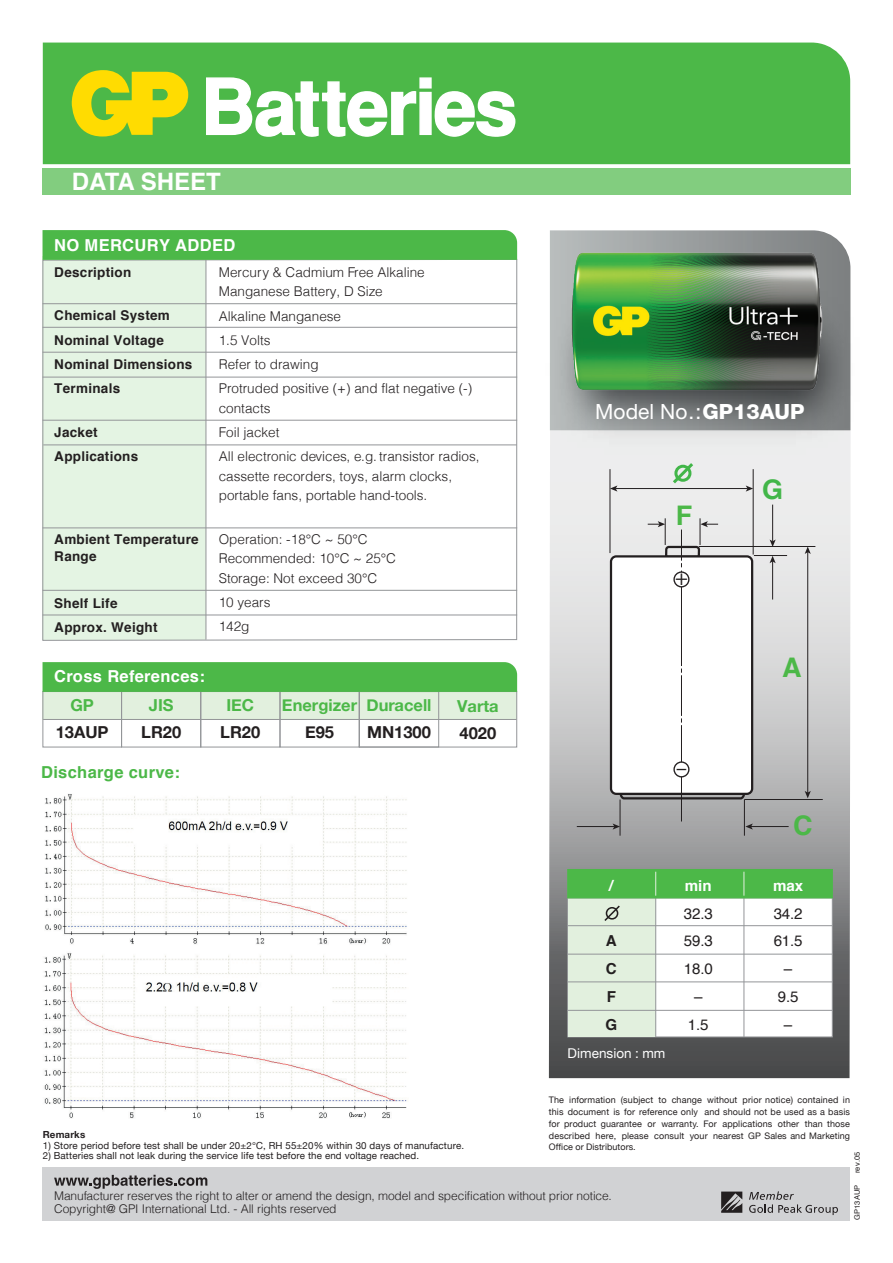
<style>
.page{position:relative;width:893px;height:1263px;background:#fff}
.page>*{position:absolute;margin:0;border:0;box-sizing:border-box;transform-origin:0 0}
.t1{font:700 27px "Helvetica";color:#4cb848}
.t2{font:700 27px "Helvetica";color:#42b649}
.t3{font:700 24px "Helvetica";color:#fff}
.t4{font:21.6px "Myriad Pro";color:#231f20}
.t5{font:21px "Helvetica Neue LT Std";letter-spacing:.005em;color:#fff}
.t6{font:700 16.5px "Helvetica";letter-spacing:.02em;color:#fff}
.t7{font:700 16.5px "Helvetica Neue";color:#4cb848}
.t8{font:700 16.5px "Helvetica Neue";color:#231f20}
.t9{font:700 16.5px "Helvetica";letter-spacing:.02em;color:#4cb848}
.t10{font:15.15px/27.8px "Helvetica";letter-spacing:-.01em;color:#231f20;text-align:center}
.t11{font:700 15.15px "Helvetica";letter-spacing:-.01em;color:#fff}
.t12{font:700 15.15px/27.8px "Helvetica";color:#231f20;text-align:justify}
.t13{font:300 13.5px/19.5px "Helvetica";color:#231f20}
.t14{font:700 13.5px/24.3px "Helvetica";letter-spacing:.02em;color:#231f20}
.t15{font:13.5px "Helvetica Neue";letter-spacing:.005em;color:#fff}
.t16{font:300 12px/12.8px "Helvetica";letter-spacing:-.005em;color:#231f20}
.t17{font:9.75px "Helvetica Neue";letter-spacing:.015em;color:#231f20}
.t18{font:700 9.75px "Helvetica Neue";letter-spacing:.015em;color:#231f20}
.t19{font:9px/11.7px "Helvetica Neue";letter-spacing:.01em;color:#231f20;text-align:justify}
.t20{font:7.5px "Helvetica";letter-spacing:.02em;color:#231f20}
.s1{font-weight:800}
</style>
<div class="page">
<svg style="left:549px;top:461px;width:302px;height:617px;background:#b7b8b8"></svg>
<div style="left:43px;top:1166px;width:807px;height:54px;background:#d1d2d4"></div>
<svg style="left:721px;top:1191px;width:21px;height:22px"></svg>
<svg style="left:749px;top:1191px;width:89px;height:24px"></svg>
<svg style="left:54px;top:1175px;width:153px;height:14px"></svg>
<svg style="left:42px;top:259px;width:475px;height:382px"></svg>
<div style="left:43px;top:230px;width:474px;height:30px;background:#4cb848"></div>
<hr style="left:43px;top:527px;width:474px;height:1px;background:#939598">
<div style="left:43px;top:43px;width:807px;height:121px;background:#4cb848"></div>
<svg style="left:205px;top:77px;width:311px;height:61px"></svg>
<svg style="left:72px;top:70px;width:116px;height:67px;background:#c3cf18"></svg>
<div style="left:43px;top:168px;width:808px;height:27px;background:#82cd7f"></div>
<div style="left:43px;top:691px;width:474px;height:28px;background:#e2f0de"></div>
<div style="left:43px;top:691px;width:79px;height:56px;border:1px solid #939598"></div>
<div style="left:121px;top:691px;width:80px;height:56px;border:1px solid #939598"></div>
<div style="left:200px;top:691px;width:80px;height:56px;border:1px solid #939598"></div>
<div style="left:280px;top:691px;width:80px;height:56px;border:1px solid #939598"></div>
<div style="left:359px;top:691px;width:80px;height:56px;border:1px solid #939598"></div>
<div style="left:359px;top:691px;width:158px;height:56px;border:1px solid #939598"></div>
<div style="left:43px;top:662px;width:474px;height:30px;background:#4cb848"></div>
<hr style="left:43px;top:719px;width:474px;height:1px;background:#939598">
<div style="left:567px;top:869px;width:266px;height:168px;background:#fff;border:1px solid #939598"></div>
<div style="left:568px;top:869px;width:88px;height:168px;background:#e2f0de"></div>
<hr style="left:655px;top:869px;width:1px;height:168px;background:#939598">
<hr style="left:743px;top:869px;width:1px;height:168px;background:#939598">
<hr style="left:567px;top:1010px;width:265px;height:1px;background:#939598">
<hr style="left:567px;top:925px;width:265px;height:1px;background:#939598">
<hr style="left:567px;top:954px;width:265px;height:1px;background:#939598">
<hr style="left:567px;top:981px;width:265px;height:1px;background:#939598">
<div style="left:567px;top:869px;width:266px;height:29px;background:#4cb848"></div>
<svg style="left:655px;top:872px;width:1px;height:24px"></svg>
<svg style="left:744px;top:872px;width:1px;height:24px"></svg>
<svg style="left:604px;top:905px;width:16px;height:16px"></svg>
<div style="left:550px;top:278px;width:301px;height:183px;background:#eceded"></div>
<img style="left:550px;top:230px;width:298px;height:207px">
<div style="left:610px;top:555px;width:143px;height:240px;border:2px solid #231f20;border-radius:5px"></div>
<hr style="left:807px;top:552px;width:1px;height:241px;background:#231f20">
<svg style="left:805px;top:547px;width:6px;height:7px"></svg>
<svg style="left:805px;top:791px;width:6px;height:7px"></svg>
<hr style="left:772px;top:505px;width:1px;height:37px;background:#231f20">
<svg style="left:770px;top:539px;width:6px;height:7px"></svg>
<hr style="left:772px;top:561px;width:1px;height:38px;background:#231f20">
<svg style="left:770px;top:556px;width:6px;height:7px"></svg>
<hr style="left:699px;top:546px;width:116px;height:1px;background:#231f20">
<hr style="left:615px;top:488px;width:133px;height:1px;background:#231f20">
<svg style="left:611px;top:485px;width:6px;height:7px"></svg>
<svg style="left:746px;top:485px;width:7px;height:7px"></svg>
<hr style="left:620px;top:799px;width:1px;height:37px;background:#231f20">
<hr style="left:744px;top:799px;width:1px;height:37px;background:#231f20">
<hr style="left:754px;top:555px;width:33px;height:1px;background:#231f20">
<hr style="left:744px;top:799px;width:79px;height:1px;background:#231f20">
<hr style="left:610px;top:469px;width:1px;height:84px;background:#231f20">
<hr style="left:753px;top:469px;width:1px;height:86px;background:#231f20">
<svg style="left:670px;top:460px;width:26px;height:27px"></svg>
<hr style="left:751px;top:826px;width:38px;height:1px;background:#231f20">
<hr style="left:577px;top:826px;width:38px;height:1px;background:#231f20">
<svg style="left:613px;top:518px;width:140px;height:311px"></svg>
<svg style="left:674px;top:572px;width:15px;height:15px"></svg>
<div style="left:673px;top:571px;width:16px;height:16px;border:1px solid #231f20;border-radius:50%"></div>
<svg style="left:674px;top:762px;width:15px;height:15px"></svg>
<div style="left:673px;top:761px;width:16px;height:16px;border:1px solid #231f20;border-radius:50%"></div>
<img style="left:45px;top:794px;width:362px;height:150px">
<img style="left:44px;top:953px;width:364px;height:166px">
<h2 class="t3" style="left:72px;top:163px;width:150px">DATA SHEET</h2>
<p class="t6" style="left:54px;top:232px;width:182px">NO MERCURY ADDED</p>
<p class="t14" style="left:54px;top:260px;width:78px">Description</p>
<p class="t14" style="left:54px;top:304px;width:140px">Chemical System<br>Nominal Voltage<br>Nominal Dimensions<br>Terminals</p>
<p class="t14" style="left:54px;top:420px;width:85px">Jacket<br>Applications</p>
<p class="t14" style="left:54px;top:531px;width:146px;line-height:16.5px">Ambient Temperature<br>Range</p>
<p class="t14" style="left:54px;top:591px;width:105px">Shelf Life<br>Approx. Weight</p>
<p class="t6" style="left:54px;top:663px;width:152px">Cross References:</p>
<p class="t7" style="left:70px;top:692px;width:25px">GP</p>
<p class="t8" style="left:56px;top:719px;width:54px">13AUP</p>
<p class="t7" style="left:149px;top:692px;width:26px">JIS</p>
<p class="t8" style="left:141px;top:719px;width:42px">LR20</p>
<p class="t9" style="left:41px;top:758px;width:140px">Discharge curve:</p>
<p class="t13" style="left:219px;top:261px;width:207px">Mercury &amp; Cadmium Free Alkaline<br>Manganese Battery, D Size</p>
<p class="t13" style="left:219px;top:303px;width:255px;line-height:24.3px">Alkaline Manganese<br>1.5 Volts<br>Refer to drawing<br>Protruded positive (+) and flat negative (-)</p>
<p class="t13" style="left:219px;top:395px;width:262px;line-height:24.2px">contacts<br>Foil jacket<br>All electronic devices, e.g. transistor radios,</p>
<p class="t13" style="left:219px;top:465px;width:235px">cassette recorders, toys, alarm clocks, portable fans, portable hand-tools.</p>
<p class="t13" style="left:219px;top:528px;width:179px">Operation: -18℃ ~ 50℃<br>Recommended: 10℃ ~ 25℃<br>Storage: Not exceed 30℃</p>
<p class="t13" style="left:219px;top:589px;width:53px;line-height:24.3px">10 years<br>142g</p>
<p class="t7" style="left:226px;top:692px;width:29px">IEC</p>
<p class="t8" style="left:220px;top:719px;width:42px">LR20</p>
<p class="t7" style="left:282px;top:692px;width:77px">Energizer</p>
<p class="t8" style="left:305px;top:719px;width:31px">E95</p>
<p class="t7" style="left:367px;top:692px;width:67px">Duracell</p>
<p class="t8" style="left:367px;top:719px;width:65px">MN1300</p>
<p class="t7" style="left:457px;top:693px;width:43px">Varta</p>
<p class="t8" style="left:460px;top:720px;width:38px">4020</p>
<p class="t18" style="left:43px;top:1127px;width:44px">Remarks</p>
<p class="t17" style="left:43px;top:1138px;width:423px">1) Store period before test shall be under 20±2℃, RH 55±20% within 30 days of manufacture.</p>
<p class="t17" style="left:43px;top:1148px;width:378px">2) Batteries shall not leak during the service life test before the end voltage reached.</p>
<h3 class="t5" style="left:595px;top:399px;width:211px">Model No.:<span class="s1">GP13AUP</span></h3>
<h1 class="t1" style="left:676px;top:493px;width:18px">F</h1>
<h3 class="t4" style="left:675px;top:565px;width:14px">+</h3>
<h3 class="t4" style="left:676px;top:755px;width:12px">–</h3>
<p class="t11" style="left:609px;top:873px;width:6px">/</p>
<p class="t12" style="left:605px;top:927px;width:13px">A C F G</p>
<p class="t15" style="left:567px;top:1043px;width:99px">Dimension : mm</p>
<p class="t11" style="left:685px;top:873px;width:28px">min</p>
<p class="t10" style="left:684px;top:900px;width:31px">32.3<br>59.3<br>18.0 –<br>1.5</p>
<h1 class="t2" style="left:762px;top:467px;width:23px">G</h1>
<h1 class="t1" style="left:782px;top:646px;width:21px">A</h1>
<h1 class="t1" style="left:793px;top:803px;width:21px">C</h1>
<p class="t11" style="left:773px;top:873px;width:32px">max</p>
<p class="t10" style="left:774px;top:900px;width:31px">34.2<br>61.5 –<br>9.5 –</p>
<p class="t19" style="left:549px;top:1095px;width:303px">The information (subject to change without prior notice) contained in this document is for reference only and should not be used as a basis for product guarantee or warranty. For applications other than those described here, please consult your nearest GP Sales and Marketing Office or Distributors.</p>
<p class="t20" style="left:851px;top:1173px;width:23px;rotate:-90deg">rev.05</p>
<p class="t16" style="left:54px;top:1188px;width:559px">Manufacturer reserves the right to alter or amend the design, model and specification without prior notice.<br>Copyright@ GPI International Ltd. - All rights reserved</p>
<p class="t20" style="left:851px;top:1220px;width:37px;rotate:-90deg">GP13AUP</p>
</div>
